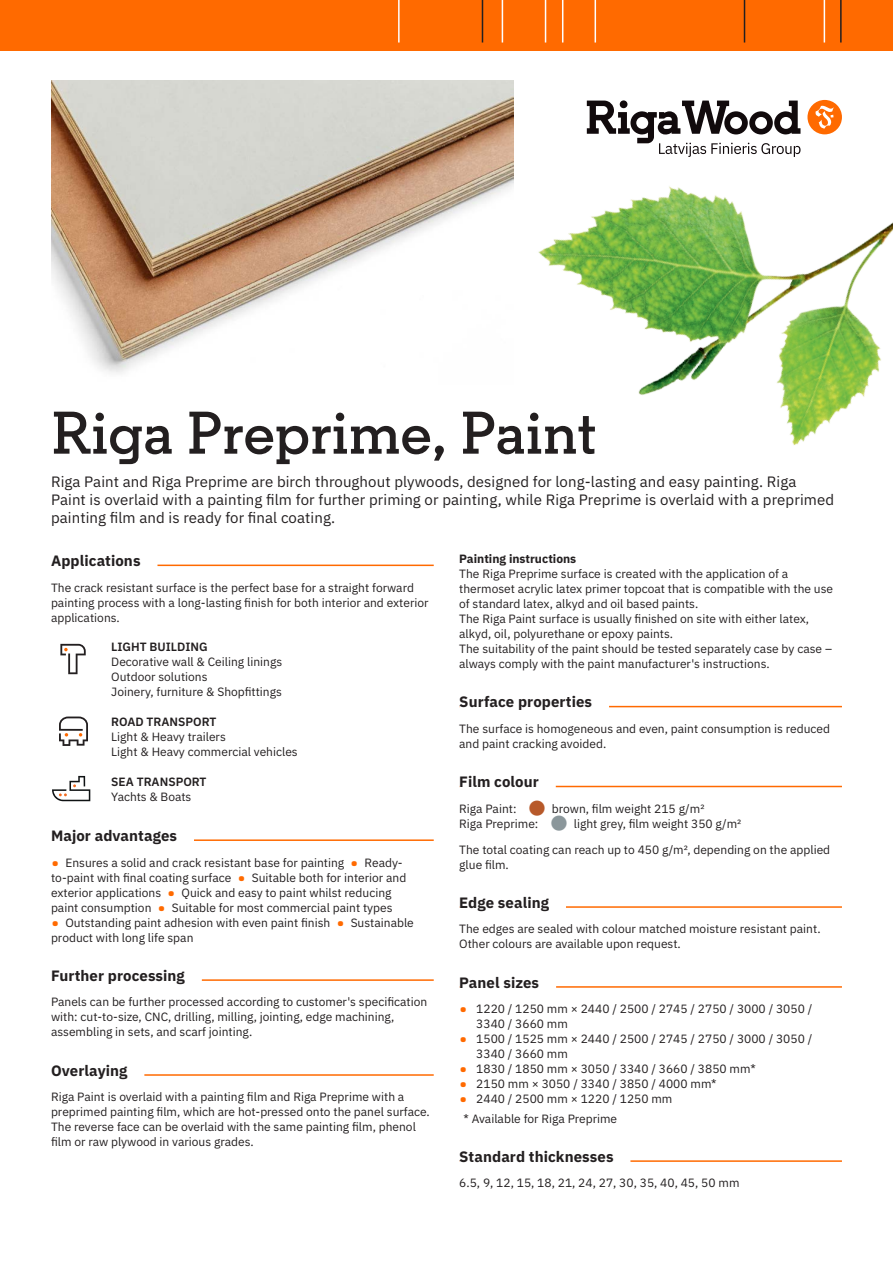
<style>
.page{position:relative;width:893px;height:1263px;background:#fff}
.page>*{position:absolute;margin:0;border:0;box-sizing:border-box;transform-origin:0 0}
.Nosaukums{font:600 60px "Regular Slab";letter-spacing:.005em;color:#231f20}
.ievadteksts{font:15px/18px "IBM Plex Sans";letter-spacing:.005em;color:#231f20}
.Sadaļa{font:700 15px "IBM Plex Sans";letter-spacing:.005em;color:#231f20}
.pamatteksts__6{font:12px/15px "IBM Plex Sans";color:#231f20}
.pamatteksts__3{font:12px/15px "IBM Plex Sans";color:#231f20}
.tabula{font:12px "IBM Plex Sans";color:#231f20}
.Virsraksts_tabulā{font:600 12px "IBM Plex Sans";color:#231f20}
.pamatteksts__6-2{font:700 12px "IBM Plex Sans";color:#231f20}
.s1{font-size:21px;color:#ff6a00}
</style>
<div class="page">
<div style="left:0;top:0;width:893px;height:51px;background:#ff6a00"></div>
<hr style="left:398px;top:0;width:2px;height:43px;background:#fff">
<img style="left:475px;top:0;width:418px;height:445px">
<hr style="left:51px;top:565px;width:383px;height:1px;background:#ff6a00">
<div style="left:51px;top:562px;width:106px;height:7px;background:#fff"></div>
<hr style="left:51px;top:839px;width:383px;height:2px;background:#ff6a00">
<div style="left:51px;top:837px;width:143px;height:7px;background:#fff"></div>
<hr style="left:51px;top:979px;width:383px;height:2px;background:#ff6a00">
<div style="left:51px;top:976px;width:151px;height:8px;background:#fff"></div>
<hr style="left:51px;top:1074px;width:383px;height:2px;background:#ff6a00">
<div style="left:51px;top:1071px;width:93px;height:8px;background:#fff"></div>
<hr style="left:459px;top:706px;width:383px;height:1px;background:#ff6a00">
<div style="left:459px;top:703px;width:150px;height:8px;background:#fff"></div>
<hr style="left:459px;top:786px;width:383px;height:1px;background:#ff6a00">
<div style="left:459px;top:783px;width:97px;height:7px;background:#fff"></div>
<hr style="left:459px;top:906px;width:383px;height:2px;background:#ff6a00">
<div style="left:459px;top:903px;width:107px;height:8px;background:#fff"></div>
<hr style="left:459px;top:986px;width:383px;height:2px;background:#ff6a00">
<div style="left:459px;top:983px;width:97px;height:8px;background:#fff"></div>
<hr style="left:459px;top:1160px;width:383px;height:2px;background:#ff6a00">
<div style="left:459px;top:1157px;width:171px;height:8px;background:#fff"></div>
<svg style="left:60px;top:644px;width:26px;height:30px"></svg>
<svg style="left:59px;top:716px;width:29px;height:30px"></svg>
<svg style="left:52px;top:776px;width:38px;height:25px"></svg>
<img style="left:51px;top:81px;width:463px;height:303px">
<p class="Nosaukums" style="left:51px;top:396px;width:547px">Riga Preprime, Paint</p>
<p class="ievadteksts" style="left:51px;top:471px;width:784px">Riga Paint and Riga Preprime are birch throughout plywoods, designed for long-lasting and easy painting. Riga<br>Paint is overlaid with a painting film for further priming or painting, while Riga Preprime is overlaid with a preprimed painting film and is ready for final coating.</p>
<p class="Sadaļa" style="left:51px;top:549px;width:91px">Applications</p>
<p class="pamatteksts__3" style="left:51px;top:579px;width:379px">The crack resistant surface is the perfect base for a straight forward painting process with a long-lasting finish for both interior and exterior applications.</p>
<p class="Virsraksts_tabulā" style="left:111px;top:637px;width:98px">LIGHT BUILDING</p>
<p class="tabula" style="left:111px;top:652px;width:172px">Decorative wall &amp; Ceiling linings</p>
<p class="tabula" style="left:111px;top:667px;width:98px">Outdoor solutions</p>
<p class="tabula" style="left:111px;top:682px;width:172px">Joinery, furniture &amp; Shopfittings</p>
<p class="Virsraksts_tabulā" style="left:111px;top:712px;width:107px">ROAD TRANSPORT</p>
<p class="tabula" style="left:111px;top:727px;width:116px">Light &amp; Heavy trailers</p>
<p class="tabula" style="left:111px;top:742px;width:188px">Light &amp; Heavy commercial vehicles</p>
<p class="Virsraksts_tabulā" style="left:111px;top:772px;width:97px">SEA TRANSPORT</p>
<p class="tabula" style="left:111px;top:787px;width:82px">Yachts &amp; Boats</p>
<p class="Sadaļa" style="left:51px;top:824px;width:128px">Major advantages</p>
<p class="pamatteksts__6" style="left:51px;top:854px;width:357px"><span class="s1">•</span> Ensures a solid and crack resistant base for painting <span class="s1">•</span> Ready&shy;to-paint with final coating surface <span class="s1">•</span> Suitable both for interior and exterior applications <span class="s1">•</span> Quick and easy to paint whilst reducing paint consumption <span class="s1">•</span> Suitable for most commercial paint types</p>
<p class="pamatteksts__6" style="left:51px;top:914px;width:364px"><span class="s1">•</span> Outstanding paint adhesion with even paint finish <span class="s1">•</span> Sustainable product with long life span</p>
<p class="Sadaļa" style="left:51px;top:963px;width:135px">Further processing</p>
<p class="pamatteksts__6" style="left:51px;top:994px;width:378px">Panels can be further processed according to customer's specification with: cut-to-size, CNC, drilling, milling, jointing, edge machining, assembling in sets, and scarf jointing.</p>
<p class="Sadaļa" style="left:51px;top:1058px;width:78px">Overlaying</p>
<p class="pamatteksts__3" style="left:51px;top:1089px;width:380px">Riga Paint is overlaid with a painting film and Riga Preprime with a preprimed painting film, which are hot-pressed onto the panel surface.<br>The reverse face can be overlaid with the same painting film, phenol film or raw plywood in various grades.</p>
<p class="pamatteksts__6-2" style="left:459px;top:549px;width:119px">Painting instructions</p>
<p class="pamatteksts__6" style="left:459px;top:565px;width:375px">The Riga Preprime surface is created with the application of a thermoset acrylic latex primer topcoat that is compatible with the use of standard latex, alkyd and oil based paints.</p>
<p class="pamatteksts__6" style="left:459px;top:610px;width:351px">The Riga Paint surface is usually finished on site with either latex, alkyd, oil, polyurethane or epoxy paints.</p>
<p class="pamatteksts__6" style="left:459px;top:640px;width:374px">The suitability of the paint should be tested separately case by case – always comply with the paint manufacturer's instructions.</p>
<p class="Sadaļa" style="left:459px;top:690px;width:134px">Surface properties</p>
<p class="pamatteksts__6" style="left:459px;top:720px;width:372px">The surface is homogeneous and even, paint consumption is reduced and paint cracking avoided.</p>
<p class="Sadaļa" style="left:459px;top:770px;width:81px">Film colour</p>
<p class="pamatteksts__6" style="left:459px;top:800px;width:59px">Riga Paint:</p>
<p class="pamatteksts__6" style="left:552px;top:800px;width:154px">brown, film weight 215 g/m²</p>
<p class="pamatteksts__3" style="left:459px;top:815px;width:81px">Riga Preprime:</p>
<p class="pamatteksts__3" style="left:574px;top:815px;width:169px">light grey, film weight 350 g/m²</p>
<p class="pamatteksts__6" style="left:459px;top:841px;width:372px">The total coating can reach up to 450 g/m², depending on the applied glue film.</p>
<p class="Sadaļa" style="left:459px;top:890px;width:91px">Edge sealing</p>
<p class="pamatteksts__6" style="left:459px;top:921px;width:363px">The edges are sealed with colour matched moisture resistant paint.<br>Other colours are available upon request.</p>
<p class="Sadaļa" style="left:459px;top:970px;width:81px">Panel sizes</p>
<p class="pamatteksts__6" style="left:476px;top:1000px;width:338px;text-indent:-17px"><span class="s1">•</span> 1220 / 1250 mm × 2440 / 2500 / 2745 / 2750 / 3000 / 3050 /<br>3340 / 3660 mm</p>
<p class="pamatteksts__6" style="left:476px;top:1030px;width:338px;text-indent:-17px"><span class="s1">•</span> 1500 / 1525 mm × 2440 / 2500 / 2745 / 2750 / 3000 / 3050 /<br>3340 / 3660 mm</p>
<p class="pamatteksts__6" style="left:459px;top:1060px;width:298px"><span class="s1">•</span> 1830 / 1850 mm × 3050 / 3340 / 3660 / 3850 mm*</p>
<p class="pamatteksts__6" style="left:459px;top:1075px;width:259px"><span class="s1">•</span> 2150 mm × 3050 / 3340 / 3850 / 4000 mm*</p>
<p class="pamatteksts__6" style="left:459px;top:1090px;width:215px"><span class="s1">•</span> 2440 / 2500 mm × 1220 / 1250 mm</p>
<p class="pamatteksts__6" style="left:463px;top:1110px;width:155px">* Available for Riga Preprime</p>
<p class="Sadaļa" style="left:459px;top:1144px;width:156px">Standard thicknesses</p>
<p class="pamatteksts__6" style="left:459px;top:1175px;width:282px">6.5, 9, 12, 15, 18, 21, 24, 27, 30, 35, 40, 45, 50 mm</p>
</div>
